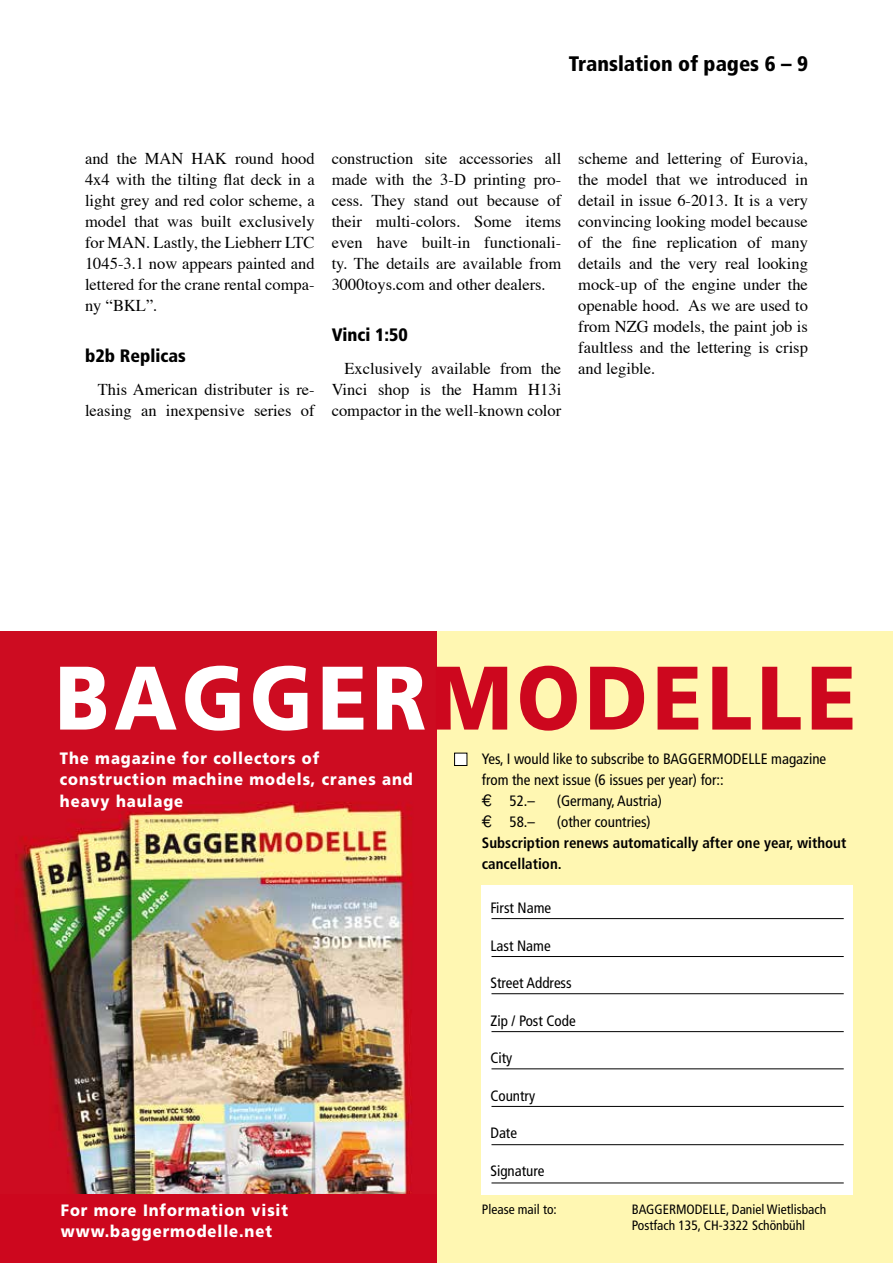
<style>
.page{position:relative;width:893px;height:1263px;background:#fff}
.page>*{position:absolute;margin:0;border:0;box-sizing:border-box;transform-origin:0 0}
.t1{font:900 90px "Frutiger";letter-spacing:.06em;color:#cd071e;scale:.9 1}
.t2{font:900 condensed 21px "Frutiger";color:#000}
.t3{font:900 condensed 18px "Frutiger";color:#000}
.t4{font:16.5px/21px "Times";color:#000;text-align:justify}
.t5{font:900 16.5px/21px "Frutiger";letter-spacing:.06em;color:#fff;scale:.9 1}
.t6{font:condensed 15px/21px "Frutiger";color:#000}
.t7{font:700 condensed 15px/21px "Frutiger";color:#000}
.t8{font:condensed 13.5px/16.5px "Frutiger";color:#000}
.s1{color:#fff}
.s2{font-family:"Geneva";font-stretch:normal}
</style>
<div class="page">
<div style="left:424px;top:631px;width:469px;height:632px;background:#fff7b2"></div>
<img style="left:0;top:631px;width:436px;height:564px">
<div style="left:455px;top:753px;width:12px;height:12px;background:#fff"></div>
<div style="left:454px;top:753px;width:13px;height:13px;border:1px solid #000"></div>
<div style="left:0;top:1195px;width:436px;height:68px;background:#cd071e"></div>
<div style="left:482px;top:885px;width:371px;height:310px;background:#fff"></div>
<hr style="left:491px;top:918px;width:353px;height:1px;background:#000">
<hr style="left:491px;top:956px;width:353px;height:1px;background:#000">
<hr style="left:491px;top:993px;width:353px;height:1px;background:#000">
<hr style="left:491px;top:1031px;width:353px;height:1px;background:#000">
<hr style="left:491px;top:1068px;width:353px;height:1px;background:#000">
<hr style="left:491px;top:1106px;width:353px;height:1px;background:#000">
<hr style="left:491px;top:1144px;width:353px;height:1px;background:#000">
<hr style="left:491px;top:1183px;width:353px;height:1px;background:#000">
<p class="t2" style="left:569px;top:51px;width:240px">Translation of pages 6 – 9</p>
<p class="t4" style="left:85px;top:149px;width:231px">and the MAN HAK round hood 4x4 with the tilting flat deck in a light grey and red color scheme, a model that was built exclusively for MAN. Lastly, the Liebherr LTC 1045-3.1 now appears painted and lettered for the crane rental compa&shy;ny “BKL”.</p>
<p class="t3" style="left:85px;top:345px;width:102px">b2b Replicas</p>
<p class="t4" style="left:85px;top:380px;width:231px;text-align:right">This American distributer is re&shy;leasing an inexpensive series of</p>
<p class="t4" style="left:332px;top:149px;width:231px">construction site accessories all made with the 3-D printing pro&shy;cess. They stand out because of their multi-colors. Some items even have built-in functionali&shy;ty. The details are available from 3000toys.com and other dealers.</p>
<p class="t3" style="left:332px;top:324px;width:78px">Vinci 1:50</p>
<p class="t4" style="left:332px;top:359px;width:231px;text-indent:13px">Exclusively available from the Vinci shop is the Hamm H13i compactor in the well-known color</p>
<p class="t4" style="left:578px;top:149px;width:231px">scheme and lettering of Eurovia, the model that we introduced in detail in issue 6-2013. It is a very convincing looking model because of the fine replication of many details and the very real looking mock-up of the engine under the openable hood. As we are used to from NZG models, the paint job is faultless and the lettering is crisp and legible.</p>
<h1 class="t1" style="left:55px;top:644px;width:892px"><span class="s1">BAGGER</span>MODELLE</h1>
<p class="t5" style="left:60px;top:748px;width:394px">The magazine for collectors of construction machine models, cranes and heavy haulage</p>
<p class="t6" style="left:482px;top:748px;width:346px">Yes, I would like to subscribe to BAGGERMODELLE magazine from the next issue (6 issues per year) for::<br><span class="s2">€</span> 52.–</p>
<p class="t6" style="left:557px;top:790px;width:106px">(Germany, Austria)</p>
<p class="t5" style="left:61px;top:1200px;width:254px">For more Information visit www.baggermodelle.net</p>
<p class="t6" style="left:482px;top:811px;width:55px"><span class="s2">€</span> 58.–</p>
<p class="t6" style="left:557px;top:811px;width:95px">(other countries)</p>
<p class="t7" style="left:482px;top:832px;width:366px">Subscription renews automatically after one year, without cancellation.</p>
<p class="t6" style="left:490px;top:898px;width:62px">First Name</p>
<p class="t6" style="left:490px;top:935px;width:62px">Last Name</p>
<p class="t6" style="left:490px;top:973px;width:83px">Street Address</p>
<p class="t6" style="left:490px;top:1010px;width:87px">Zip / Post Code</p>
<p class="t6" style="left:490px;top:1048px;width:23px">City</p>
<p class="t6" style="left:490px;top:1085px;width:46px">Country</p>
<p class="t6" style="left:490px;top:1123px;width:28px">Date</p>
<p class="t6" style="left:490px;top:1160px;width:56px">Signature</p>
<p class="t8" style="left:482px;top:1201px;width:76px">Please mail to:</p>
<p class="t8" style="left:632px;top:1201px;width:196px">BAGGERMODELLE, Daniel Wietlisbach<br>Postfach 135, CH-3322 Schönbühl</p>
</div>
